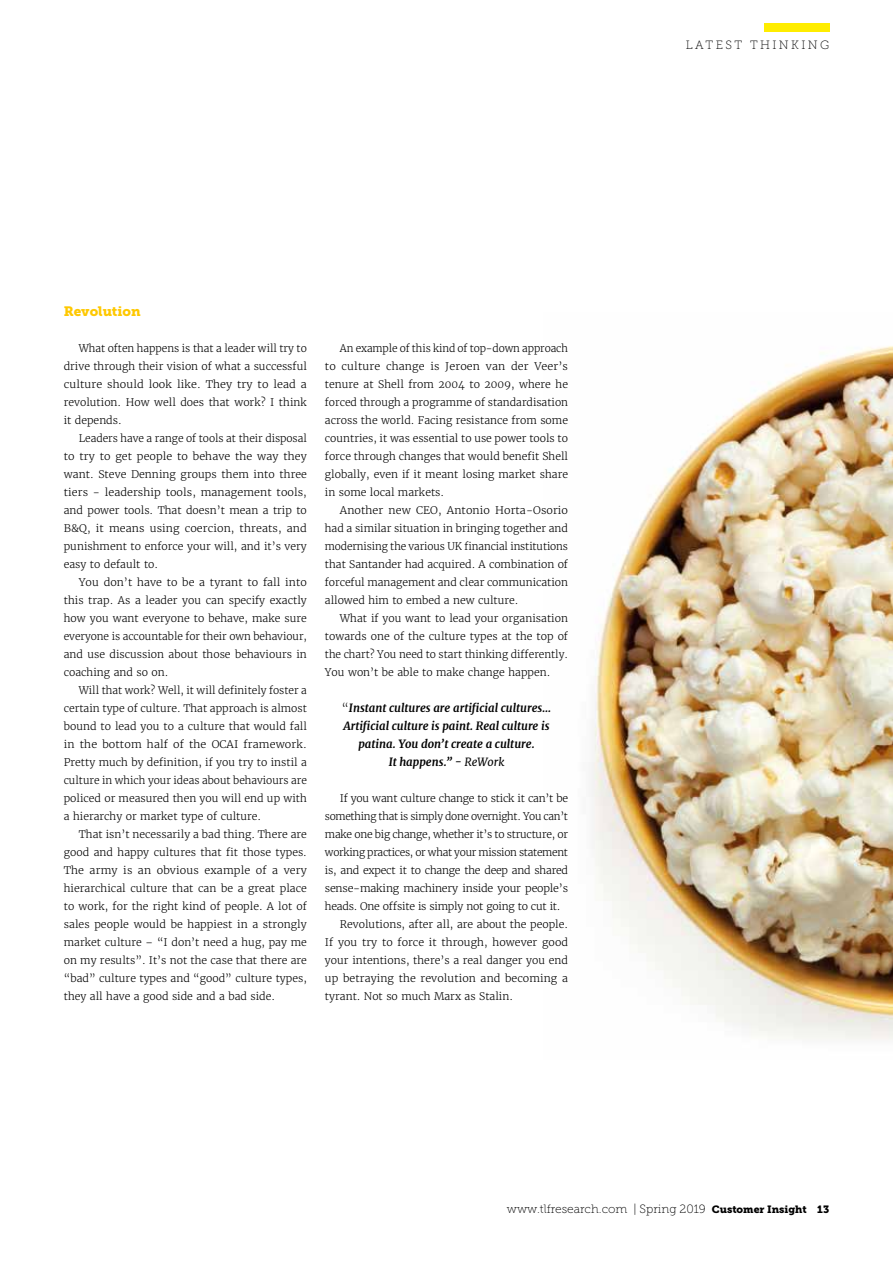
<style>
.page{position:relative;width:893px;height:1263px;background:#fff}
.page>*{position:absolute;margin:0;border:0;box-sizing:border-box;transform-origin:0 0}
.t1{font:13.5px "Museo Slab 900";color:#fec800}
.t2{font:12px "Museo Slab 100";color:#000}
.t3{font:12px "Museo Slab 100";letter-spacing:.2em;color:#000}
.t4{font:italic 700 11.25px/18px "Merriweather";color:#000;text-align:center}
.t5{font:300 10.5px/18px "Merriweather";color:#000;text-align:justify}
.t6{font:300 10.5px "Merriweather";letter-spacing:-.025em;color:#000}
.t7{font:300 10.5px "Merriweather";letter-spacing:-.03em;color:#000}
.t8{font:300 10.5px "Merriweather";letter-spacing:-.02em;color:#000}
.s1{font-weight:300;font-style:normal}
.s2{font-weight:400}
.s3{font-family:"Museo Slab 900";font-size:10.5px}
</style>
<div class="page">
<img style="left:591px;top:346px;width:302px;height:694px">
<div style="left:764px;top:23px;width:65px;height:9px;background:#ffed00"></div>
<p class="t3" style="left:686px;top:39px;width:145px">LATEST THINKING</p>
<p class="t1" style="left:64px;top:303px;width:78px">Revolution</p>
<p class="t5" style="left:64px;top:339px;width:245px;text-indent:15px">What often happens is that a leader will try to drive through their vision of what a successful culture should look like. They try to lead a revolution. How well does that work? I think it depends.</p>
<p class="t5" style="left:64px;top:429px;width:245px;text-indent:15px">Leaders have a range of tools at their disposal to try to get people to behave the way they want. Steve Denning groups them into three tiers - leadership tools, management tools, and power tools. That doesn’t mean a trip to B&amp;Q, it means using coercion, threats, and punishment to enforce your will, and it’s very easy to default to.</p>
<p class="t5" style="left:64px;top:573px;width:245px;text-indent:15px">You don’t have to be a tyrant to fall into this trap. As a leader you can specify exactly how you want everyone to behave, make sure everyone is accountable for their own behaviour, and use discussion about those behaviours in coaching and so on.</p>
<p class="t5" style="left:64px;top:681px;width:245px;text-indent:15px">Will that work? Well, it will definitely foster a certain type of culture. That approach is almost bound to lead you to a culture that would fall in the bottom half of the OCAI framework.<br>Pretty much by definition, if you try to instil a culture in which your ideas about behaviours are policed or measured then you will end up with a hierarchy or market type of culture.</p>
<p class="t5" style="left:64px;top:825px;width:245px;text-indent:15px">That isn’t necessarily a bad thing. There are good and happy cultures that fit those types.<br>The army is an obvious example of a very hierarchical culture that can be a great place to work, for the right kind of people. A lot of sales people would be happiest in a strongly market culture – “I don’t need a hug, pay me on my results”. It’s not the case that there are “bad” culture types and “good” culture types, they all have a good side and a bad side.</p>
<p class="t5" style="left:325px;top:339px;width:245px;text-indent:15px">An example of this kind of top-down approach to culture change is Jeroen van der Veer’s tenure at Shell from 2004 to 2009, where he forced through a programme of standardisation across the world. Facing resistance from some countries, it was essential to use power tools to force through changes that would benefit Shell globally, even if it meant losing market share in some local markets.</p>
<p class="t5" style="left:325px;top:501px;width:245px;text-indent:15px">Another new CEO, Antonio Horta-Osorio had a similar situation in bringing together and modernising the various UK financial institutions that Santander had acquired. A combination of forceful management and clear communication allowed him to embed a new culture.</p>
<p class="t5" style="left:325px;top:609px;width:245px;text-indent:15px">What if you want to lead your organisation towards one of the culture types at the top of the chart? You need to start thinking differently.<br>You won’t be able to make change happen.</p>
<p class="t4" style="left:342px;top:699px;width:211px"><span class="s1">“</span>Instant cultures are artificial cultures… Artificial culture is paint. Real culture is patina. You don’t create a culture.<br>It happens.” <span class="s2">- ReWork</span></p>
<p class="t6" style="left:340px;top:791px;width:230px">If you want culture change to stick it can’t be</p>
<p class="t7" style="left:325px;top:809px;width:245px">something that is simply done overnight. You can’t</p>
<p class="t6" style="left:325px;top:827px;width:245px">make one big change, whether it’s to structure, or</p>
<p class="t7" style="left:325px;top:845px;width:245px">working practices, or what your mission statement</p>
<p class="t6" style="left:325px;top:863px;width:245px">is, and expect it to change the deep and shared</p>
<p class="t8" style="left:325px;top:881px;width:245px">sense-making machinery inside your people’s</p>
<p class="t6" style="left:325px;top:899px;width:237px">heads. One offsite is simply not going to cut it.</p>
<p class="t5" style="left:340px;top:915px;width:230px">Revolutions, after all, are about the people.</p>
<p class="t5" style="left:325px;top:933px;width:245px">If you try to force it through, however good</p>
<p class="t5" style="left:325px;top:951px;width:245px">your intentions, there’s a real danger you end</p>
<p class="t5" style="left:325px;top:969px;width:245px">up betraying the revolution and becoming a</p>
<p class="t5" style="left:325px;top:987px;width:190px">tyrant. Not so much Marx as Stalin.</p>
<p class="t2" style="left:507px;top:1203px;width:324px">www.tlfresearch.com | Spring 2019 <span class="s3">Customer Insight 13</span></p>
</div>
